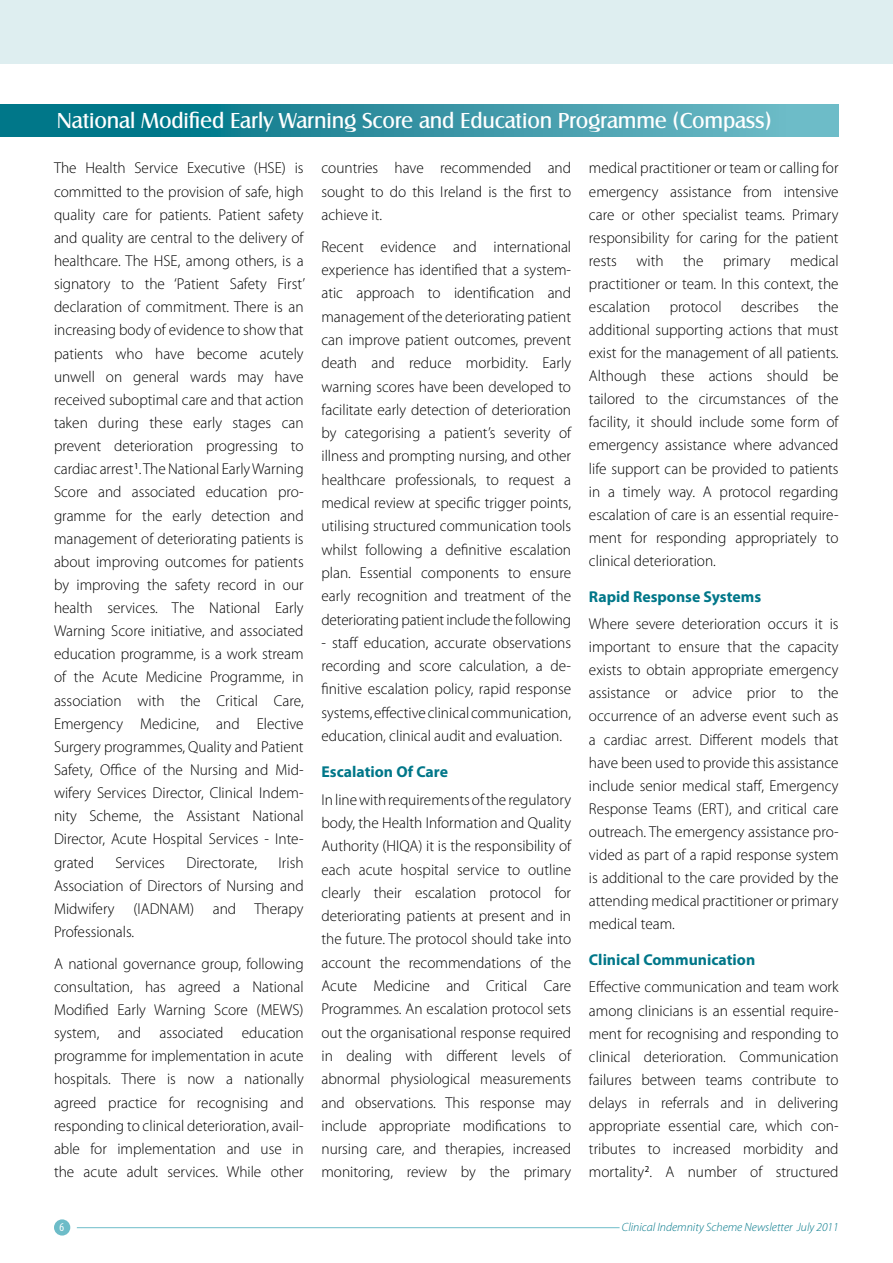
<style>
.page{position:relative;width:893px;height:1263px;background:#fff}
.page>*{position:absolute;margin:0;border:0;box-sizing:border-box;transform-origin:0 0}
.t1{font:22.5px "Castle T";letter-spacing:-.01em;color:#fff}
.t2{font:300 15.75px/23.1px "Myriad Pro";color:#000;text-align:justify}
.t3{font:700 15.75px "Myriad Pro";color:#007789}
.t4{font:italic 300 12px "Myriad Pro";color:#007789}
.t5{font:condensed 12px "Myriad Pro";color:#fff}
</style>
<div class="page">
<div style="left:0;top:0;width:893px;height:64px;background:#deeef0"></div>
<svg style="left:0;top:104px;width:839px;height:32px;background:#3293a3"></svg>
<div style="left:54px;top:1219px;width:16px;height:16px;background:#6dbcc8;border-radius:50%"></div>
<hr style="left:77px;top:1227px;width:543px;height:1px;background:#6dbcc8">
<h1 class="t1" style="left:57px;top:112px;width:716px">National Modified Early Warning Score and Education Programme (Compass)</h1>
<p class="t2" style="left:54px;top:158px;width:253px">The Health Service Executive (HSE) is committed to the provision of safe, high quality care for patients. Patient safety and quality are central to the delivery of healthcare. The HSE, among others, is a signatory to the ‘Patient Safety First’ declaration of commitment. There is an increasing body of evidence to show that patients who have become acutely unwell on general wards may have received suboptimal care and that action taken during these early stages can prevent deterioration progressing to cardiac arrest<sup>1</sup>. The National Early Warning Score and associated education pro&shy;gramme for the early detection and management of deteriorating patients is about improving outcomes for patients by improving the safety record in our health services. The National Early Warning Score initiative, and associated education programme, is a work stream of the Acute Medicine Programme, in association with the Critical Care, Emergency Medicine, and Elective Surgery programmes, Quality and Patient Safety, Office of the Nursing and Mid&shy;wifery Services Director, Clinical Indem&shy;nity Scheme, the Assistant National Director, Acute Hospital Services - Inte&shy;grated</p>
<p class="t2" style="left:54px;top:852px;width:251px;text-indent:224px">Irish Association of Directors of Nursing and Midwifery (IADNAM) and Therapy Professionals.</p>
<p class="t2" style="left:54px;top:953px;width:251px">A national governance group, following consultation, has agreed a National Modified Early Warning Score (MEWS) system, and associated education programme for implementation in acute hospitals. There is now a nationally agreed practice for recognising and responding to clinical deterioration, avail&shy;able for implementation and use in the acute adult services. While other</p>
<p class="t2" style="left:115px;top:852px;width:51px">Services</p>
<p class="t2" style="left:186px;top:852px;width:72px">Directorate,</p>
<p class="t2" style="left:321px;top:158px;width:251px">countries have recommended and sought to do this Ireland is the first to achieve it.</p>
<p class="t2" style="left:321px;top:236px;width:251px">Recent evidence and international experience has identified that a system&shy;atic approach to identification and management of the deteriorating patient can improve patient outcomes, prevent death and reduce morbidity. Early warning scores have been developed to facilitate early detection of deterioration by categorising a patient’s severity of illness and prompting nursing, and other healthcare professionals, to request a medical review at specific trigger points, utilising structured communication tools whilst following a definitive escalation plan. Essential components to ensure early recognition and treatment of the deteriorating patient include the following</p>
<p class="t2" style="left:321px;top:632px;width:251px">- staff education, accurate observations recording and score calculation, a de&shy;finitive escalation policy, rapid response systems, effective clinical communication, education, clinical audit and evaluation.</p>
<p class="t3" style="left:321px;top:766px;width:128px">Escalation Of Care</p>
<p class="t2" style="left:321px;top:789px;width:251px">In line with requirements of the regulatory body, the Health Information and Quality Authority (HIQA) it is the responsibility of each acute hospital service to outline clearly their escalation protocol for deteriorating patients at present and in the future. The protocol should take into account the recommendations of the Acute Medicine and Critical Care Programmes. An escalation protocol sets out the organisational response required in dealing with different levels of abnormal physiological measurements and observations. This response may include appropriate modifications to nursing care, and therapies, increased monitoring, review by the primary</p>
<p class="t2" style="left:589px;top:158px;width:251px">medical practitioner or team or calling for emergency assistance from intensive care or other specialist teams. Primary responsibility for caring for the patient rests with the primary medical practitioner or team. In this context, the escalation protocol describes the additional supporting actions that must exist for the management of all patients.<br>Although these actions should be tailored to the circumstances of the facility, it should include some form of emergency assistance where advanced life support can be provided to patients in a timely way. A protocol regarding escalation of care is an essential require&shy;ment for responding appropriately to clinical deterioration.</p>
<p class="t3" style="left:589px;top:590px;width:174px">Rapid Response Systems</p>
<p class="t2" style="left:589px;top:613px;width:251px">Where severe deterioration occurs it is important to ensure that the capacity exists to obtain appropriate emergency assistance or advice prior to the occurrence of an adverse event such as a cardiac arrest. Different models that have been used to provide this assistance include senior medical staff, Emergency Response Teams (ERT), and critical care outreach. The emergency assistance pro&shy;vided as part of a rapid response system is additional to the care provided by the attending medical practitioner or primary medical team.</p>
<p class="t3" style="left:589px;top:954px;width:168px">Clinical Communication</p>
<p class="t2" style="left:589px;top:977px;width:251px">Effective communication and team work among clinicians is an essential require&shy;ment for recognising and responding to clinical deterioration. Communication failures between teams contribute to delays in referrals and in delivering appropriate essential care, which con&shy;tributes to increased morbidity and mortality<sup>2</sup>. A number of structured</p>
<p class="t5" style="left:59px;top:1223px;width:6px">6</p>
<p class="t4" style="left:622px;top:1222px;width:218px">Clinical Indemnity Scheme Newsletter July 2011</p>
</div>
